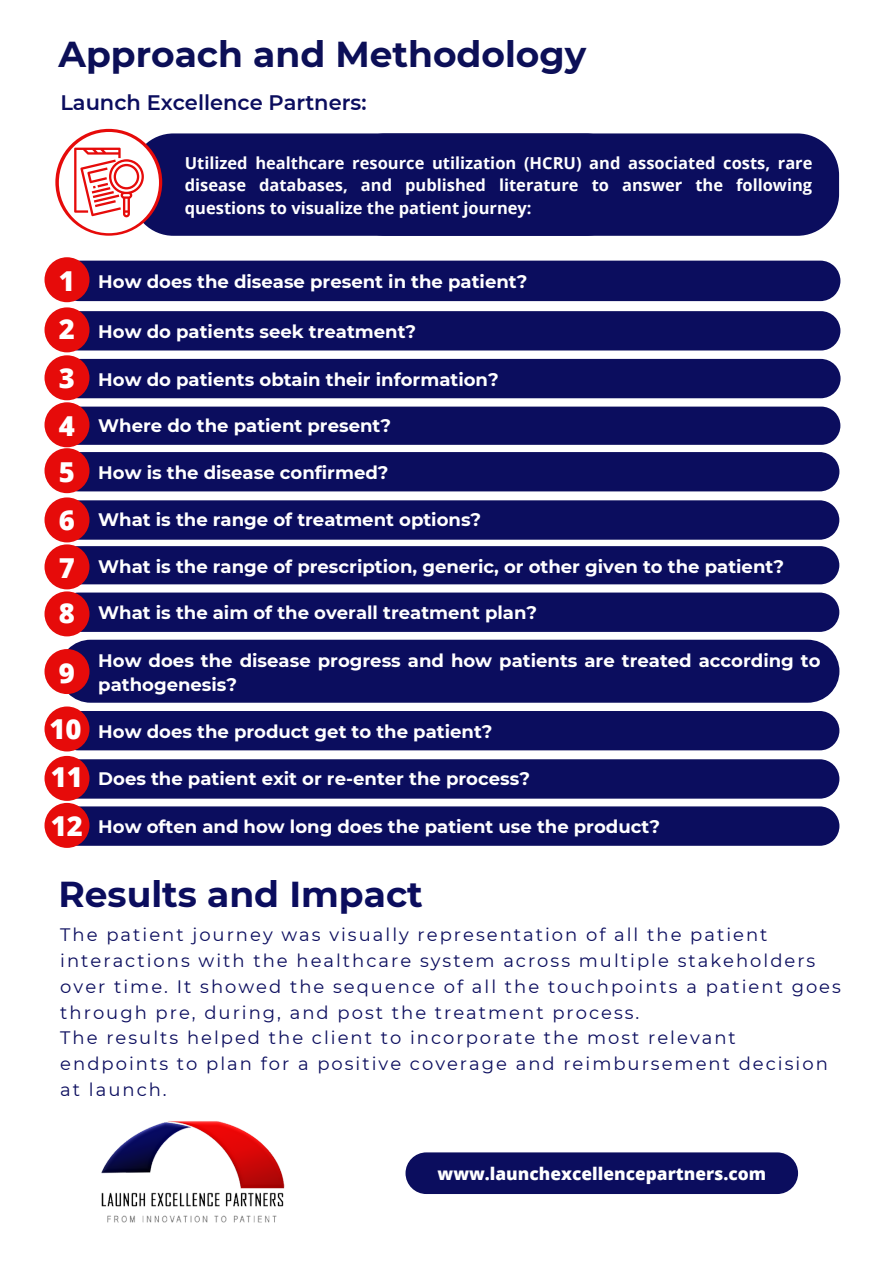
<style>
.page{position:relative;width:893px;height:1264px;background:#fff}
.page>*{position:absolute;margin:0;border:0;box-sizing:border-box;transform-origin:0 0}
.t1{font:700 36px "Montserrat";color:#0c0f57}
.t2{font:700 36px "Montserrat";color:#0b0d5e}
.t3{font:800 27.45px/47.7px "Open Sans";color:#fff;text-align:justify}
.t4{font:600 21px "Montserrat";color:#0b0d5e}
.t5{font:700 18px/24.6px "Montserrat";color:#fff}
.t6{font:18px/25.8px "Montserrat";letter-spacing:.11em;color:#0b0d5e}
.t7{font:800 17.4px "Open Sans";color:#fff}
.t8{font:700 16.5px/22.5px "Open Sans";color:#fff;text-align:justify}
</style>
<div class="page">
<div style="left:75px;top:260px;width:765px;height:41px;background:#0b0d5e"></div>
<div style="left:627px;top:133px;width:212px;height:103px;background:#0b0d5e"></div>
<div style="left:132px;top:133px;width:495px;height:103px;background:#0b0d5e"></div>
<svg style="left:55px;top:129px;width:107px;height:107px"></svg>
<div style="left:59px;top:132px;width:100px;height:101px;background:#fff;border-radius:50%"></div>
<svg style="left:74px;top:148px;width:70px;height:69px"></svg>
<div style="left:405px;top:1152px;width:393px;height:41px;background:#0b0d5e;border-radius:21px"></div>
<img style="left:101px;top:1121px;width:184px;height:102px">
<div style="left:59px;top:452px;width:780px;height:39px;background:#0b0d5e;border-radius:20px"></div>
<div style="left:59px;top:359px;width:781px;height:39px;background:#0b0d5e;border-radius:20px"></div>
<div style="left:77px;top:406px;width:763px;height:39px;background:#0b0d5e"></div>
<div style="left:59px;top:311px;width:781px;height:39px;background:#0b0d5e;border-radius:20px"></div>
<div style="left:79px;top:500px;width:760px;height:39px;background:#0b0d5e"></div>
<div style="left:77px;top:546px;width:762px;height:38px;background:#0b0d5e"></div>
<div style="left:59px;top:759px;width:780px;height:39px;background:#0b0d5e;border-radius:20px"></div>
<div style="left:60px;top:639px;width:779px;height:63px;background:#0b0d5e"></div>
<div style="left:59px;top:711px;width:780px;height:39px;background:#0b0d5e;border-radius:20px"></div>
<div style="left:75px;top:592px;width:764px;height:40px;background:#0b0d5e"></div>
<div style="left:77px;top:806px;width:762px;height:39px;background:#0b0d5e"></div>
<div style="left:44px;top:257px;width:45px;height:45px;background:#e60b0a;border-radius:50%"></div>
<div style="left:44px;top:307px;width:45px;height:45px;background:#e60b0a;border-radius:50%"></div>
<div style="left:44px;top:355px;width:45px;height:45px;background:#e60b0a;border-radius:50%"></div>
<div style="left:44px;top:402px;width:45px;height:45px;background:#e60b0a;border-radius:50%"></div>
<div style="left:44px;top:448px;width:45px;height:45px;background:#e60b0a;border-radius:50%"></div>
<div style="left:44px;top:497px;width:45px;height:45px;background:#e60b0a;border-radius:50%"></div>
<div style="left:44px;top:544px;width:45px;height:45px;background:#e60b0a;border-radius:50%"></div>
<div style="left:44px;top:591px;width:45px;height:45px;background:#e60b0a;border-radius:50%"></div>
<div style="left:44px;top:649px;width:45px;height:45px;background:#e60b0a;border-radius:50%"></div>
<div style="left:44px;top:803px;width:45px;height:44px;background:#e60b0a;border-radius:50%"></div>
<div style="left:44px;top:756px;width:45px;height:45px;background:#e60b0a;border-radius:50%"></div>
<div style="left:44px;top:706px;width:45px;height:45px;background:#e60b0a;border-radius:50%"></div>
<h1 class="t1" style="left:58px;top:32px;width:529px">Approach and Methodology</h1>
<p class="t4" style="left:60px;top:89px;width:307px">Launch Excellence Partners:</p>
<p class="t8" style="left:185px;top:151px;width:629px">Utilized healthcare resource utilization (HCRU) and associated costs, rare disease databases, and published literature to answer the following questions to visualize the patient journey:</p>
<h2 class="t3" style="left:59px;top:257px;width:18px">1<br>2<br>3<br>4<br>5<br>6<br>7</h2>
<h2 class="t3" style="left:59px;top:588px;width:18px">8</h2>
<h2 class="t3" style="left:49px;top:645px;width:34px;line-height:55.7px;text-align:center">9<br>10</h2>
<h2 class="t3" style="left:51px;top:752px;width:34px;line-height:48.6px">11<br>12</h2>
<p class="t5" style="left:98px;top:270px;width:430px">How does the disease present in the patient?</p>
<p class="t5" style="left:98px;top:320px;width:319px">How do patients seek treatment?</p>
<p class="t5" style="left:98px;top:367px;width:402px">How do patients obtain their information?</p>
<p class="t5" style="left:98px;top:413px;width:294px">Where do the patient present?</p>
<p class="t5" style="left:98px;top:460px;width:292px">How is the disease confirmed?</p>
<p class="t5" style="left:98px;top:507px;width:384px">What is the range of treatment options?</p>
<p class="t5" style="left:98px;top:554px;width:687px">What is the range of prescription, generic, or other given to the patient?</p>
<p class="t5" style="left:98px;top:600px;width:440px">What is the aim of the overall treatment plan?</p>
<p class="t5" style="left:98px;top:648px;width:723px">How does the disease progress and how patients are treated according to pathogenesis?</p>
<p class="t5" style="left:98px;top:719px;width:396px">How does the product get to the patient?</p>
<p class="t5" style="left:98px;top:766px;width:433px">Does the patient exit or re-enter the process?</p>
<p class="t5" style="left:98px;top:814px;width:563px">How often and how long does the patient use the product?</p>
<h1 class="t2" style="left:58px;top:872px;width:366px">Results and Impact</h1>
<p class="t6" style="left:60px;top:921px;width:782px">The patient journey was visually representation of all the patient interactions with the healthcare system across multiple stakeholders over time. It showed the sequence of all the touchpoints a patient goes through pre, during, and post the treatment process.<br>The results helped the client to incorporate the most relevant endpoints to plan for a positive coverage and reimbursement decision at launch.</p>
<p class="t7" style="left:437px;top:1160px;width:330px">www.launchexcellencepartners.com</p>
</div>
